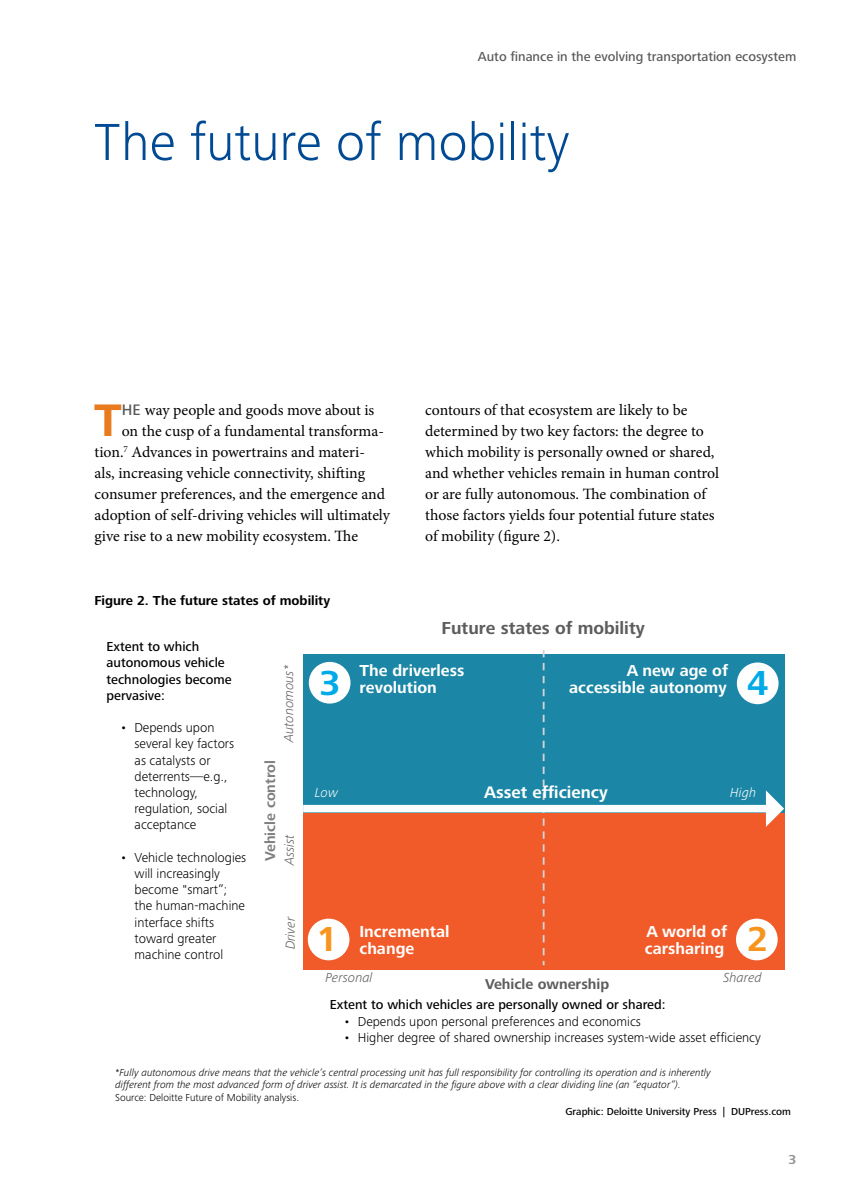
<style>
.page{position:relative;width:864px;height:1188px;background:#fff}
.page>*{position:absolute;margin:0;border:0;box-sizing:border-box;transform-origin:0 0}
.t1{font:300 54px "Frutiger Next Pro";color:#004a94}
.t2{font:700 47.25px "Frutiger Next Pro";color:#e87b1e}
.t3{font:700 36px "Frutiger Next Pro";color:#00aae7}
.t4{font:700 36px "Frutiger Next Pro";color:#f7941e}
.t5{font:700 18px "Frutiger Next Pro";color:#5d5d5d}
.t6{font:700 17.25px "Frutiger Next Pro";color:#fff}
.t7{font:700 16.5px/17.2px "Frutiger Next Pro";color:#fff}
.t8{font:15.75px/21px "Minion Pro";letter-spacing:-.005em;color:#000}
.t9{font:700 14.85px "Frutiger Next Pro";color:#5d5d5d}
.t10{font:700 14.85px "Frutiger Next Pro";color:#808080}
.t11{font:300 13.5px/16.2px "Frutiger Next Pro";color:#000}
.t12{font:500 13.5px/16.2px "Frutiger Next Pro";color:#000}
.t13{font:500 13.5px "Frutiger Next Pro";color:#58595b}
.t14{font:italic 300 13.5px "Frutiger Next Pro";color:#5d5d5d}
.t15{font:700 13.5px "Frutiger Next Pro";color:#000}
.t16{font:italic 300 13.5px "Frutiger Next Pro";color:#fff}
.t17{font:700 13.5px "Frutiger Next Pro";color:#939598}
.t18{font:italic 300 10.5px/12.6px "Frutiger Next Pro";color:#000}
.t19{font:500 10.5px "Frutiger Next Pro";color:#000}
.t20{font:300 10.5px "Frutiger Next Pro";color:#000}
.s1{font-family:"Frutiger Next Pro";font-weight:500;color:#58595b}
</style>
<div class="page">
<div style="left:303px;top:799px;width:481px;height:170px;background:#f15a29"></div>
<div style="left:303px;top:654px;width:481px;height:158px;background:#1b86a5"></div>
<svg style="left:543px;top:650px;width:2px;height:315px"></svg>
<div style="left:308px;top:919px;width:41px;height:41px;background:#fff;border-radius:50%"></div>
<div style="left:736px;top:919px;width:42px;height:41px;background:#fff;border-radius:50%"></div>
<div style="left:309px;top:662px;width:42px;height:42px;background:#fff;border-radius:50%"></div>
<div style="left:737px;top:663px;width:42px;height:41px;background:#fff;border-radius:50%"></div>
<div style="left:303px;top:805px;width:465px;height:7px;background:#fff"></div>
<svg style="left:766px;top:790px;width:18px;height:37px"></svg>
<p class="t13" style="left:478px;top:49px;width:320px">Auto finance in the evolving transportation ecosystem</p>
<h1 class="t1" style="left:94px;top:111px;width:477px">The future of mobility</h1>
<h2 class="t2" style="left:94px;top:393px;width:29px">T</h2>
<p class="t8" style="left:122px;top:400px;width:254px"><span class="s1">HE</span> way people and goods move about is</p>
<p class="t8" style="left:122px;top:421px;width:264px">on the cusp of a fundamental transforma-</p>
<p class="t8" style="left:95px;top:442px;width:272px">tion.<sup>7</sup> Advances in powertrains and materi-</p>
<p class="t8" style="left:94px;top:463px;width:272px">als, increasing vehicle connectivity, shifting</p>
<p class="t8" style="left:94px;top:484px;width:292px">consumer preferences, and the emergence and</p>
<p class="t8" style="left:94px;top:505px;width:297px">adoption of self-driving vehicles will ultimately</p>
<p class="t8" style="left:94px;top:526px;width:265px">give rise to a new mobility ecosystem. The</p>
<p class="t15" style="left:94px;top:593px;width:237px">Figure 2. The future states of mobility</p>
<p class="t8" style="left:425px;top:400px;width:295px">contours of that ecosystem are likely to be determined by two key factors: the degree to which mobility is personally owned or shared, and whether vehicles remain in human control or are fully autonomous. The combination of those factors yields four potential future states of mobility (figure 2).</p>
<p class="t5" style="left:441px;top:618px;width:205px">Future states of mobility</p>
<p class="t12" style="left:107px;top:639px;width:127px">Extent to which autonomous vehicle technologies become pervasive:</p>
<p class="t11" style="left:135px;top:720px;width:101px;text-indent:-15px">• Depends upon several key factors as catalysts or deterrents—e.g., technology, regulation, social acceptance</p>
<p class="t11" style="left:135px;top:849px;width:113px;text-indent:-15px">• Vehicle technologies will increasingly become "smart”; the human-machine interface shifts toward greater machine control</p>
<p class="t10" style="left:262px;top:861px;width:103px;rotate:-90deg">Vehicle control</p>
<p class="t14" style="left:281px;top:742px;width:78px;rotate:-90deg">Autonomous*</p>
<p class="t14" style="left:282px;top:865px;width:32px;rotate:-90deg">Assist</p>
<p class="t14" style="left:283px;top:949px;width:34px;rotate:-90deg">Driver</p>
<p class="t7" style="left:569px;top:662px;width:160px;text-align:right">A new age of accessible autonomy</p>
<p class="t7" style="left:359px;top:662px;width:106px">The driverless revolution</p>
<h3 class="t3" style="left:320px;top:662px;width:23px">3</h3>
<h3 class="t3" style="left:747px;top:662px;width:23px">4</h3>
<p class="t16" style="left:315px;top:785px;width:25px">Low</p>
<p class="t6" style="left:484px;top:783px;width:125px">Asset efficiency</p>
<p class="t16" style="left:730px;top:785px;width:27px">High</p>
<p class="t7" style="left:645px;top:923px;width:84px">A world of carsharing</p>
<p class="t7" style="left:359px;top:923px;width:92px">Incremental change</p>
<h3 class="t4" style="left:317px;top:918px;width:23px">1</h3>
<h3 class="t4" style="left:747px;top:918px;width:23px">2</h3>
<p class="t14" style="left:325px;top:970px;width:49px">Personal</p>
<p class="t14" style="left:723px;top:970px;width:40px">Shared</p>
<p class="t9" style="left:485px;top:975px;width:126px">Vehicle ownership</p>
<p class="t12" style="left:330px;top:997px;width:337px">Extent to which vehicles are personally owned or shared:</p>
<p class="t11" style="left:343px;top:1013px;width:299px">• Depends upon personal preferences and economics</p>
<p class="t11" style="left:343px;top:1029px;width:419px">• Higher degree of shared ownership increases system-wide asset efficiency</p>
<p class="t18" style="left:115px;top:1066px;width:597px">*Fully autonomous drive means that the vehicle’s central processing unit has full responsibility for controlling its operation and is inherently different from the most advanced form of driver assist. It is demarcated in the figure above with a clear dividing line (an “equator”).</p>
<p class="t20" style="left:115px;top:1091px;width:185px">Source: Deloitte Future of Mobility analysis.</p>
<p class="t19" style="left:565px;top:1105px;width:227px">Graphic: Deloitte University Press | DUPress.com</p>
<p class="t17" style="left:789px;top:1152px;width:9px">3</p>
</div>
